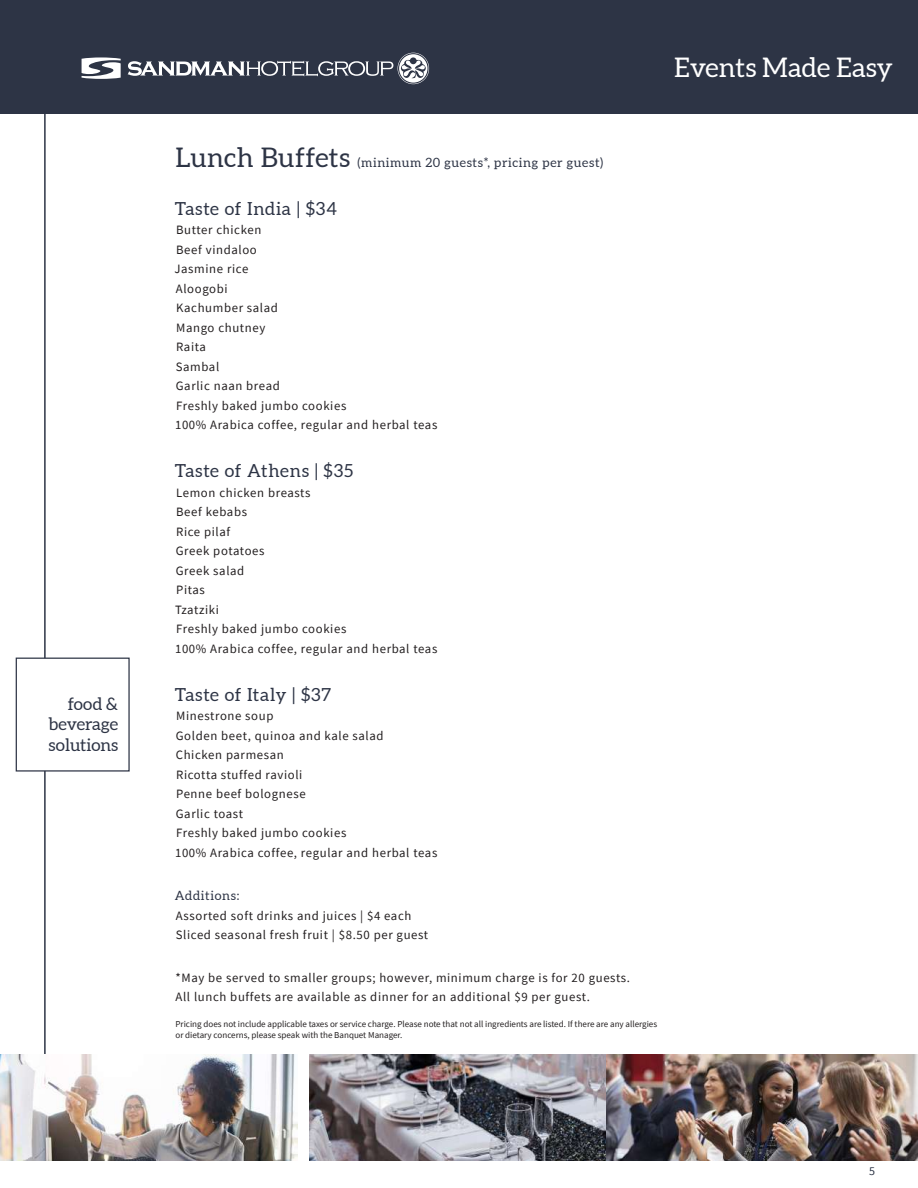
<style>
.page{position:relative;width:918px;height:1188px;background:#fff}
.page>*{position:absolute;margin:0;border:0;box-sizing:border-box;transform-origin:0 0}
.t1{font:27px "Aleo";color:#fff}
.t2{font:18px "Aleo";letter-spacing:.04em;color:#2d3445}
.t3{font:17.25px/20.7px "Aleo";color:#2d3445;text-align:justify}
.t4{font:12.75px/19.5px "Source Sans Pro";letter-spacing:.05em;color:#231f20}
.t5{font:12.75px "Aleo";letter-spacing:.05em;color:#2d3445}
.t6{font:12px "Source Sans Pro";color:#2d3445}
.t7{font:9px/10.8px "Source Sans Pro";color:#231f20}
.s1{font-size:27px}
</style>
<div class="page">
<div style="left:0;top:0;width:918px;height:114px;background:#2d3445"></div>
<hr style="left:44px;top:113px;width:2px;height:1048px;background:#2d3445">
<div style="left:16px;top:658px;width:114px;height:114px;background:#fff;border:1px solid #2d3445"></div>
<img style="left:309px;top:1054px;width:609px;height:107px">
<img style="left:0;top:1055px;width:297px;height:106px">
<svg style="left:128px;top:53px;width:301px;height:31px"></svg>
<svg style="left:82px;top:57px;width:39px;height:22px"></svg>
<h3 class="t3" style="left:48px;top:694px;width:71px;text-indent:19px">food &amp; beverage solutions</h3>
<h1 class="t1" style="left:674px;top:52px;width:220px">Events Made Easy</h1>
<p class="t5" style="left:176px;top:155px;width:429px"><span class="s1">Lunch Buffets</span> (minimum 20 guests*, pricing per guest)</p>
<h2 class="t2" style="left:175px;top:198px;width:164px">Taste of India | $34</h2>
<p class="t4" style="left:175px;top:220px;width:264px">Butter chicken<br>Beef vindaloo<br>Jasmine rice<br>Aloogobi<br>Kachumber salad<br>Mango chutney<br>Raita<br>Sambal<br>Garlic naan bread<br>Freshly baked jumbo cookies<br>100% Arabica coffee, regular and herbal teas</p>
<h2 class="t2" style="left:175px;top:461px;width:180px">Taste of Athens | $35</h2>
<p class="t4" style="left:175px;top:483px;width:264px">Lemon chicken breasts<br>Beef kebabs<br>Rice pilaf<br>Greek potatoes<br>Greek salad<br>Pitas<br>Tzatziki<br>Freshly baked jumbo cookies<br>100% Arabica coffee, regular and herbal teas</p>
<h2 class="t2" style="left:175px;top:684px;width:158px">Taste of Italy | $37</h2>
<p class="t4" style="left:175px;top:706px;width:264px">Minestrone soup<br>Golden beet, quinoa and kale salad<br>Chicken parmesan<br>Ricotta stuffed ravioli<br>Penne beef bolognese<br>Garlic toast<br>Freshly baked jumbo cookies<br>100% Arabica coffee, regular and herbal teas</p>
<p class="t5" style="left:175px;top:889px;width:66px">Additions:</p>
<p class="t4" style="left:176px;top:906px;width:254px">Assorted soft drinks and juices | $4 each<br>Sliced seasonal fresh fruit | $8.50 per guest</p>
<p class="t4" style="left:176px;top:968px;width:456px">*May be served to smaller groups; however, minimum charge is for 20 guests.<br>All lunch buffets are available as dinner for an additional $9 per guest.</p>
<p class="t7" style="left:176px;top:1018px;width:483px">Pricing does not include applicable taxes or service charge. Please note that not all ingredients are listed. If there are any allergies or dietary concerns, please speak with the Banquet Manager.</p>
<p class="t6" style="left:869px;top:1164px;width:7px">5</p>
</div>
